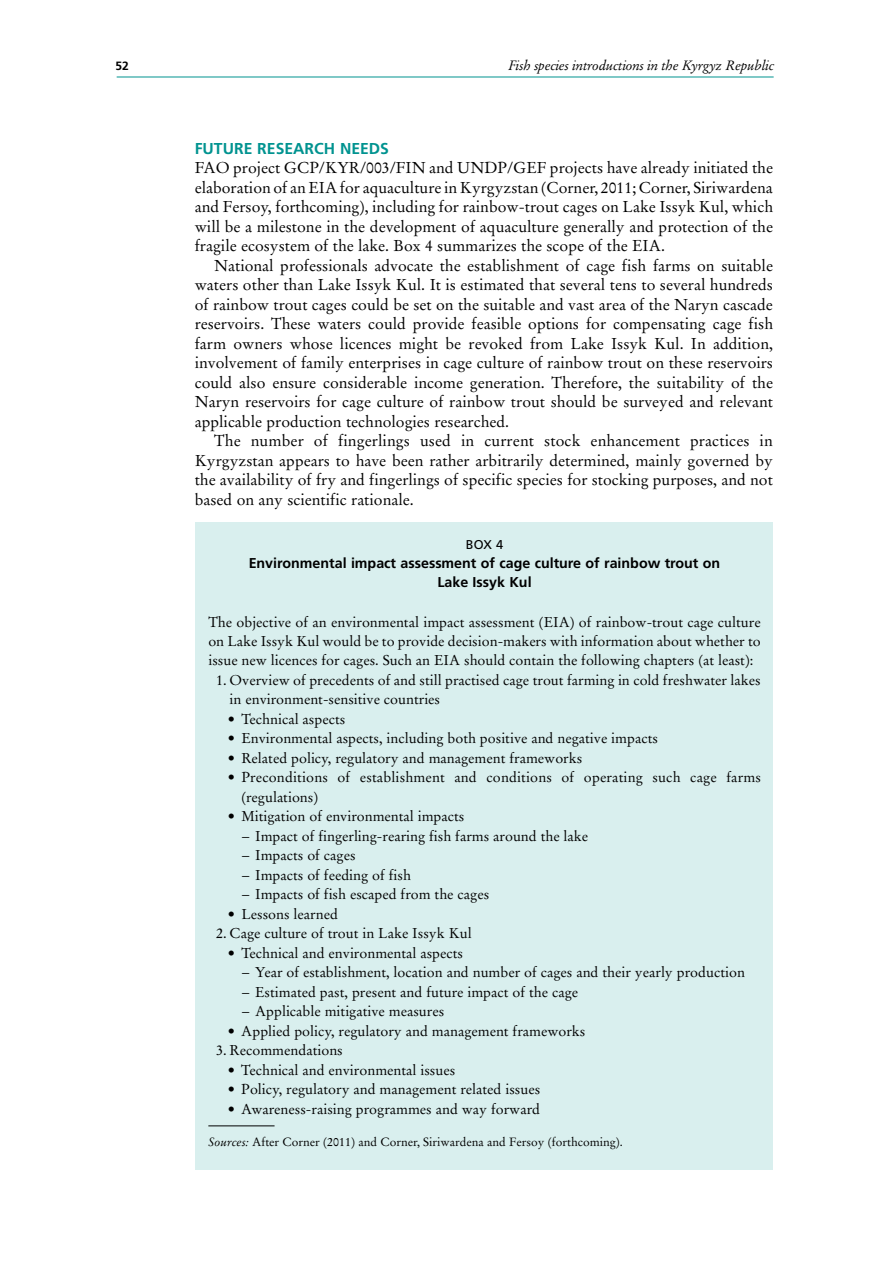
<style>
.page{position:relative;width:893px;height:1263px;background:#fff}
.page>*{position:absolute;margin:0;border:0;box-sizing:border-box;transform-origin:0 0}
.t1{font:15.75px/19.5px "Stempel Garamond LT Std";color:#000;text-align:justify}
.t2{font:700 15.75px "Frutiger LT Std";color:#009390}
.t3{font:14.25px/19.5px "Stempel Garamond LT Std";color:#000}
.t4{font:700 14.25px/19.5px "Frutiger LT Std";color:#000;text-align:center}
.t5{font:italic 13.5px "Stempel Garamond LT Std";letter-spacing:-.02em;color:#000}
.t6{font:12.75px "Frutiger LT Std";color:#000}
.t7{font:12px "Stempel Garamond LT Std";color:#000}
.t8{font:700 12px "Frutiger LT Std";color:#000}
.s1{font-style:italic}
</style>
<div class="page">
<hr style="left:117px;top:77px;width:657px;height:1px;background:#009390">
<div style="left:196px;top:522px;width:577px;height:647px;background:#d9efee"></div>
<hr style="left:208px;top:1125px;width:67px;height:1px;background:#000">
<p class="t8" style="left:116px;top:59px;width:15px">52</p>
<p class="t5" style="left:508px;top:57px;width:267px">Fish species introductions in the Kyrgyz Republic</p>
<p class="t2" style="left:195px;top:139px;width:19px">Future</p>
<p class="t2" style="left:257px;top:139px;width:11px">research</p>
<p class="t2" style="left:340px;top:139px;width:11px">needs</p>
<p class="t1" style="left:195px;top:158px;width:580px">FAO project GCP/KYR/003/FIN and UNDP/GEF projects have already initiated the elaboration of an EIA for aquaculture in Kyrgyzstan (Corner, 2011; Corner, Siriwardena and Fersoy, forthcoming), including for rainbow-trout cages on Lake Issyk Kul, which will be a milestone in the development of aquaculture generally and protection of the fragile ecosystem of the lake. Box 4 summarizes the scope of the EIA.</p>
<p class="t1" style="left:195px;top:256px;width:580px;text-indent:19px">National professionals advocate the establishment of cage fish farms on suitable waters other than Lake Issyk Kul. It is estimated that several tens to several hundreds of rainbow trout cages could be set on the suitable and vast area of the Naryn cascade reservoirs. These waters could provide feasible options for compensating cage fish farm owners whose licences might be revoked from Lake Issyk Kul. In addition, involvement of family enterprises in cage culture of rainbow trout on these reservoirs could also ensure considerable income generation. Therefore, the suitability of the Naryn reservoirs for cage culture of rainbow trout should be surveyed and relevant applicable production technologies researched.</p>
<p class="t1" style="left:195px;top:431px;width:580px;text-indent:19px">The number of fingerlings used in current stock enhancement practices in Kyrgyzstan appears to have been rather arbitrarily determined, mainly governed by the availability of fry and fingerlings of specific species for stocking purposes, and not based on any scientific rationale.</p>
<p class="t6" style="left:466px;top:537px;width:39px">BOX 4</p>
<p class="t4" style="left:249px;top:553px;width:473px">Environmental impact assessment of cage culture of rainbow trout on<br>Lake Issyk Kul</p>
<p class="t3" style="left:208px;top:612px;width:554px;text-align:justify">The objective of an environmental impact assessment (EIA) of rainbow-trout cage culture on Lake Issyk Kul would be to provide decision-makers with information about whether to issue new licences for cages. Such an EIA should contain the following chapters (at least):</p>
<p class="t3" style="left:230px;top:670px;width:532px;text-indent:-13px">1. Overview of precedents of and still practised cage trout farming in cold freshwater lakes in environment-sensitive countries</p>
<p class="t3" style="left:228px;top:709px;width:119px">• Technical aspects</p>
<p class="t3" style="left:228px;top:729px;width:432px">• Environmental aspects, including both positive and negative impacts</p>
<p class="t3" style="left:228px;top:748px;width:356px">• Related policy, regulatory and management frameworks</p>
<p class="t3" style="left:241px;top:768px;width:521px;text-indent:-13px">• Preconditions of establishment and conditions of operating such cage farms (regulations)</p>
<p class="t3" style="left:242px;top:807px;width:348px;text-indent:-14px">• Mitigation of environmental impacts<br>− Impact of fingerling-rearing fish farms around the lake − Impacts of cages<br>− Impacts of feeding of fish<br>− Impacts of fish escaped from the cages</p>
<p class="t3" style="left:228px;top:904px;width:112px">• Lessons learned</p>
<p class="t3" style="left:216px;top:924px;width:257px">2. Cage culture of trout in Lake Issyk Kul</p>
<p class="t3" style="left:242px;top:943px;width:505px;text-indent:-14px">• Technical and environmental aspects<br>− Year of establishment, location and number of cages and their yearly production − Estimated past, present and future impact of the cage<br>− Applicable mitigative measures</p>
<p class="t3" style="left:228px;top:1021px;width:359px">• Applied policy, regulatory and management frameworks</p>
<p class="t3" style="left:216px;top:1041px;width:128px">3. Recommendations</p>
<p class="t3" style="left:228px;top:1060px;width:229px">• Technical and environmental issues</p>
<p class="t3" style="left:228px;top:1080px;width:314px">• Policy, regulatory and management related issues</p>
<p class="t3" style="left:228px;top:1099px;width:314px">• Awareness-raising programmes and way forward</p>
<p class="t7" style="left:208px;top:1134px;width:416px"><span class="s1">Sources:</span> After Corner (2011) and Corner, Siriwardena and Fersoy (forthcoming).</p>
</div>
